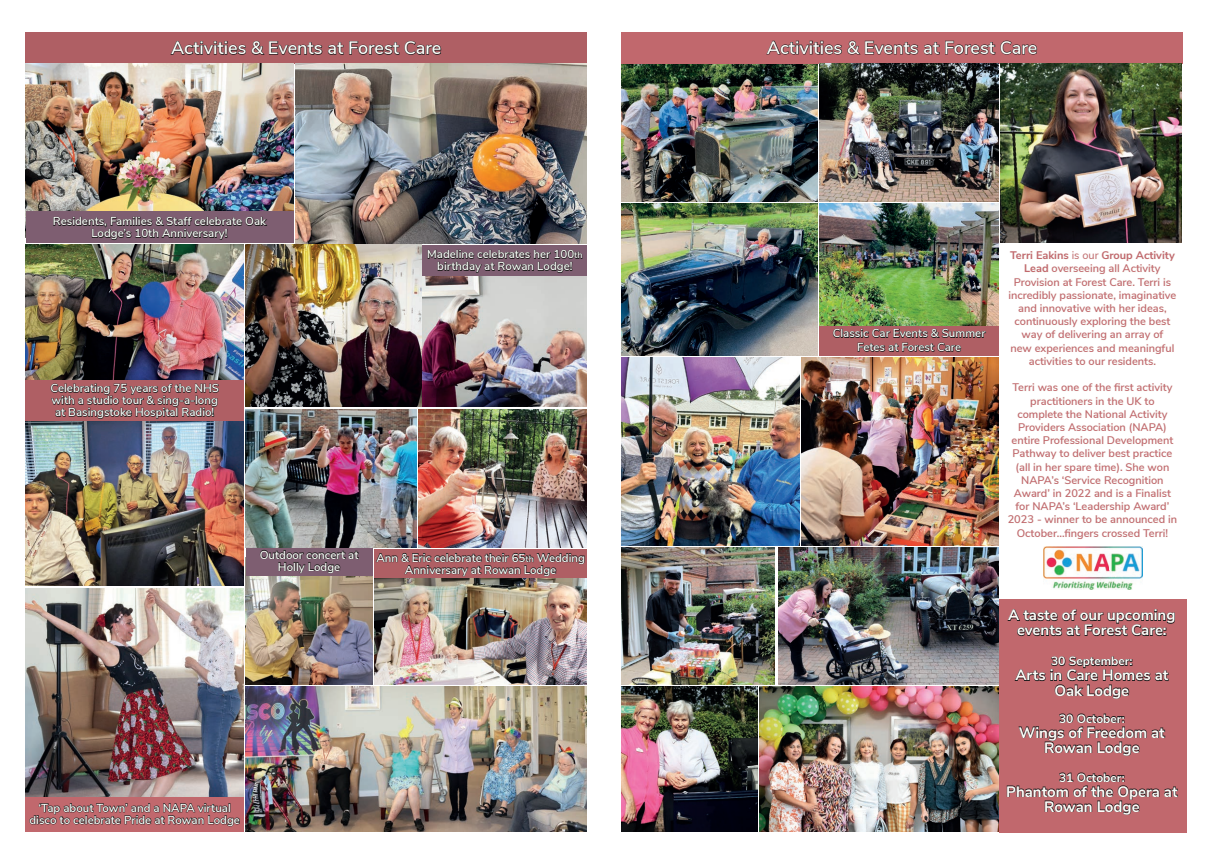
<style>
.page{position:relative;width:1208px;height:859px;background:#fff}
.page>*{position:absolute;margin:0;border:0;box-sizing:border-box;transform-origin:0 0}
.t1{font:600 18px "Nunito Sans";color:#fafdf9}
.t2{font:700 15px/15px "Nunito Sans";color:#fafdf9;text-align:center}
.t3{font:700 12px "Nunito Sans";color:#fafdf9}
.t4{font:600 11.5px/12px "Nunito Sans";color:#fafdf9;text-align:center}
.t5{font:600 11px/13.3px "Nunito Sans";color:#c1686d;text-align:center}
.s1{font-size:9px}
.s2{font-weight:700}
.s3{font-weight:400}
</style>
<div class="page">
<img style="left:621px;top:64px;width:196px;height:137px">
<img style="left:621px;top:357px;width:178px;height:188px">
<img style="left:26px;top:245px;width:218px;height:136px">
<img style="left:621px;top:548px;width:154px;height:136px">
<div style="left:26px;top:32px;width:561px;height:32px;background:#af5f64"></div>
<div style="left:621px;top:32px;width:561px;height:32px;background:#c1686d"></div>
<svg style="left:171px;top:41px;width:75px;height:14px"></svg>
<svg style="left:252px;top:41px;width:70px;height:14px"></svg>
<svg style="left:328px;top:43px;width:15px;height:12px"></svg>
<svg style="left:349px;top:41px;width:50px;height:14px"></svg>
<svg style="left:405px;top:41px;width:36px;height:14px"></svg>
<svg style="left:767px;top:41px;width:74px;height:13px"></svg>
<svg style="left:847px;top:41px;width:12px;height:13px"></svg>
<svg style="left:865px;top:41px;width:53px;height:13px"></svg>
<svg style="left:924px;top:42px;width:15px;height:12px"></svg>
<svg style="left:945px;top:41px;width:91px;height:13px"></svg>
<img style="left:621px;top:687px;width:136px;height:145px">
<img style="left:26px;top:64px;width:267px;height:147px">
<img style="left:760px;top:687px;width:238px;height:145px">
<img style="left:423px;top:275px;width:164px;height:132px">
<img style="left:26px;top:421px;width:218px;height:165px">
<img style="left:26px;top:588px;width:218px;height:209px">
<img style="left:418px;top:409px;width:169px;height:139px">
<img style="left:819px;top:64px;width:179px;height:137px">
<img style="left:296px;top:64px;width:291px;height:179px">
<img style="left:246px;top:245px;width:175px;height:162px">
<img style="left:246px;top:409px;width:170px;height:138px">
<img style="left:374px;top:578px;width:213px;height:106px">
<div style="left:26px;top:797px;width:218px;height:35px;background:#c1686d"></div>
<svg style="left:30px;top:803px;width:210px;height:23px"></svg>
<img style="left:779px;top:548px;width:219px;height:136px">
<img style="left:819px;top:203px;width:179px;height:123px">
<img style="left:621px;top:203px;width:196px;height:152px">
<img style="left:1001px;top:64px;width:180px;height:179px">
<img style="left:801px;top:357px;width:197px;height:188px">
<img style="left:246px;top:687px;width:341px;height:145px">
<div style="left:819px;top:326px;width:179px;height:29px;background:#af5f64"></div>
<svg style="left:833px;top:329px;width:152px;height:22px"></svg>
<div style="left:26px;top:211px;width:267px;height:32px;background:#7e5e71"></div>
<svg style="left:54px;top:217px;width:213px;height:23px"></svg>
<img style="left:246px;top:575px;width:126px;height:109px">
<div style="left:25px;top:381px;width:219px;height:40px;background:#af5f64"></div>
<svg style="left:51px;top:384px;width:168px;height:35px"></svg>
<div style="left:423px;top:245px;width:164px;height:30px;background:#7e5e71"></div>
<svg style="left:428px;top:250px;width:154px;height:23px"></svg>
<div style="left:374px;top:550px;width:213px;height:28px;background:#af5f64"></div>
<svg style="left:376px;top:553px;width:208px;height:23px"></svg>
<div style="left:246px;top:548px;width:126px;height:27px;background:#7e5e71"></div>
<svg style="left:260px;top:550px;width:99px;height:23px"></svg>
<div style="left:999px;top:599px;width:187px;height:233px;background:#c1686d"></div>
<svg style="left:1008px;top:610px;width:166px;height:26px"></svg>
<svg style="left:1015px;top:657px;width:153px;height:41px"></svg>
<svg style="left:1019px;top:714px;width:146px;height:41px"></svg>
<svg style="left:1007px;top:773px;width:170px;height:41px"></svg>
<img style="left:1043px;top:546px;width:99px;height:44px">
<h1 class="t1" style="left:171px;top:35px;width:272px">Activities &amp; Events at Forest Care</h1>
<h1 class="t1" style="left:767px;top:35px;width:272px">Activities &amp; Events at Forest Care</h1>
<p class="t4" style="left:53px;top:215px;width:215px">Residents, Families &amp; Staff celebrate Oak<br>Lodge’s 10th Anniversary!</p>
<p class="t4" style="left:50px;top:381px;width:170px">Celebrating 75 years of the NHS with a studio tour &amp; sing-a-long at Basingstoke Hospital Radio!</p>
<p class="t4" style="left:427px;top:248px;width:157px">Madeline celebrates her 100<span class="s1">th </span>birthday at Rowan Lodge!</p>
<p class="t4" style="left:260px;top:548px;width:100px">Outdoor concert at<br>Holly Lodge</p>
<p class="t4" style="left:376px;top:551px;width:210px">Ann &amp; Eric celebrate their 65<span class="s1">th</span> Wedding<br>Anniversary at Rowan Lodge</p>
<p class="t4" style="left:29px;top:801px;width:212px">‘Tap about Town’ and a NAPA virtual disco to celebrate Pride at Rowan Lodge</p>
<p class="t4" style="left:832px;top:326px;width:154px;line-height:13.8px">Classic Car Events &amp; Summer<br>Fetes at Forest Care</p>
<p class="t5" style="left:1008px;top:248px;width:169px"><span class="s2">Terri Eakins</span> <span class="s3">is our</span> <span class="s2">Group Activity<br>Lead</span> overseeing all Activity<br>Provision at Forest Care. Terri is incredibly passionate, imaginative and innovative with her ideas, continuously exploring the best way of delivering an array of<br>new experiences and meaningful activities to our residents.</p>
<p class="t5" style="left:1007px;top:380px;width:171px">Terri was one of the first activity practitioners in the UK to complete the National Activity<br>Providers Association (NAPA) entire Professional Development<br>Pathway to deliver best practice (all in her spare time). She won<br>NAPA’s ‘Service Recognition<br>Award’ in 2022 and is a Finalist for NAPA’s ‘Leadership Award’<br>2023 - winner to be announced in<br>October...fingers crossed Terri!</p>
<h2 class="t2" style="left:1008px;top:607px;width:169px">A taste of our upcoming events at Forest Care:</h2>
<p class="t3" style="left:1051px;top:652px;width:83px">30 September:</p>
<h2 class="t2" style="left:1015px;top:667px;width:154px">Arts in Care Homes at<br>Oak Lodge</h2>
<p class="t3" style="left:1059px;top:709px;width:67px">30 October:</p>
<h2 class="t2" style="left:1018px;top:724px;width:147px">Wings of Freedom at<br>Rowan Lodge</h2>
<p class="t3" style="left:1059px;top:768px;width:67px">31 October:</p>
<h2 class="t2" style="left:1006px;top:783px;width:173px">Phantom of the Opera at<br>Rowan Lodge</h2>
</div>
